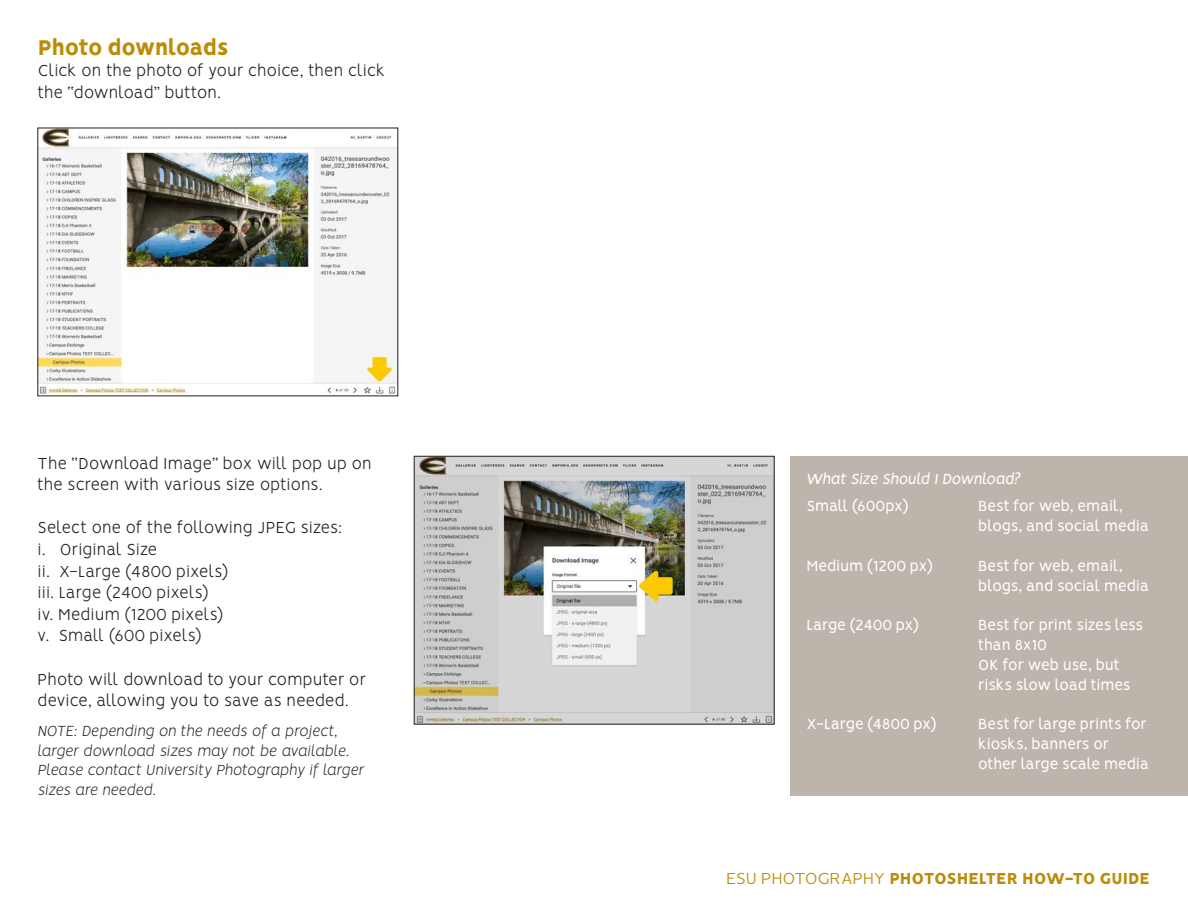
<style>
.page{position:relative;width:1188px;height:918px;background:#fff}
.page>*{position:absolute;margin:0;border:0;box-sizing:border-box;transform-origin:0 0}
.t1{font:800 24px "Vision";letter-spacing:-.03em;color:#bb8c07}
.Body_Copy{font:300 18px/21.6px "Vision";letter-spacing:.005em;color:#231f20}
.t2{font:800 18px "Vision";letter-spacing:-.01em;color:#bb8c07}
.Body_Copy-2{font:16.5px/19.8px "Vision";letter-spacing:-.005em;color:#fff}
.Body_Copy-3{font:italic 300 16.5px/19.8px "Vision";letter-spacing:.015em;color:#231f20}
.t3{font:italic 16.5px "Vision";letter-spacing:-.005em;color:#fff}
.s1{font-weight:300}
</style>
<div class="page">
<img style="left:40px;top:130px;width:356px;height:264px">
<img style="left:416px;top:458px;width:356px;height:264px">
<div style="left:414px;top:456px;width:360px;height:268px;border:1px solid #231f20"></div>
<div style="left:790px;top:456px;width:398px;height:339px;background:#bdb4ac"></div>
<p class="t1" style="left:38px;top:33px;width:192px">Photo downloads</p>
<p class="Body_Copy" style="left:38px;top:62px;width:349px">Click on the photo of your choice, then click the “download” button.</p>
<p class="Body_Copy" style="left:38px;top:454px;width:336px">The “Download Image” box will pop up on the screen with various size options.</p>
<p class="Body_Copy" style="left:38px;top:519px;width:306px">Select one of the following JPEG sizes:</p>
<p class="Body_Copy" style="left:38px;top:540px;width:121px">i. Original Size</p>
<p class="Body_Copy" style="left:38px;top:562px;width:192px">ii. X-Large (4800 pixels)</p>
<p class="Body_Copy" style="left:38px;top:584px;width:172px">iii. Large (2400 pixels)</p>
<p class="Body_Copy" style="left:38px;top:605px;width:187px">iv. Medium (1200 pixels)</p>
<p class="Body_Copy" style="left:38px;top:627px;width:165px">v. Small (600 pixels)</p>
<p class="Body_Copy" style="left:38px;top:670px;width:330px">Photo will download to your computer or device, allowing you to save as needed.</p>
<p class="Body_Copy-3" style="left:38px;top:721px;width:328px">NOTE: Depending on the needs of a project, larger download sizes may not be available.<br>Please contact University Photography if larger sizes are needed.</p>
<p class="t3" style="left:806px;top:469px;width:216px">What Size Should I Download?</p>
<p class="Body_Copy-2" style="left:806px;top:498px;width:104px">Small (600px)</p>
<p class="Body_Copy-2" style="left:978px;top:498px;width:172px">Best for web, email, blogs, and social media</p>
<p class="Body_Copy-2" style="left:978px;top:557px;width:172px">Best for web, email, blogs, and social media</p>
<p class="Body_Copy-2" style="left:978px;top:617px;width:166px">Best for print sizes less than 8x10</p>
<p class="Body_Copy-2" style="left:978px;top:656px;width:154px">OK for web use, but risks slow load times</p>
<p class="Body_Copy-2" style="left:978px;top:716px;width:172px">Best for large prints for kiosks, banners or other large scale media</p>
<p class="Body_Copy-2" style="left:806px;top:557px;width:128px">Medium (1200 px)</p>
<p class="Body_Copy-2" style="left:806px;top:617px;width:114px">Large (2400 px)</p>
<p class="Body_Copy-2" style="left:806px;top:716px;width:132px">X-Large (4800 px)</p>
<p class="t2" style="left:726px;top:867px;width:426px"><span class="s1">ESU PHOTOGRAPHY</span> PHOTOSHELTER HOW-TO GUIDE</p>
</div>
